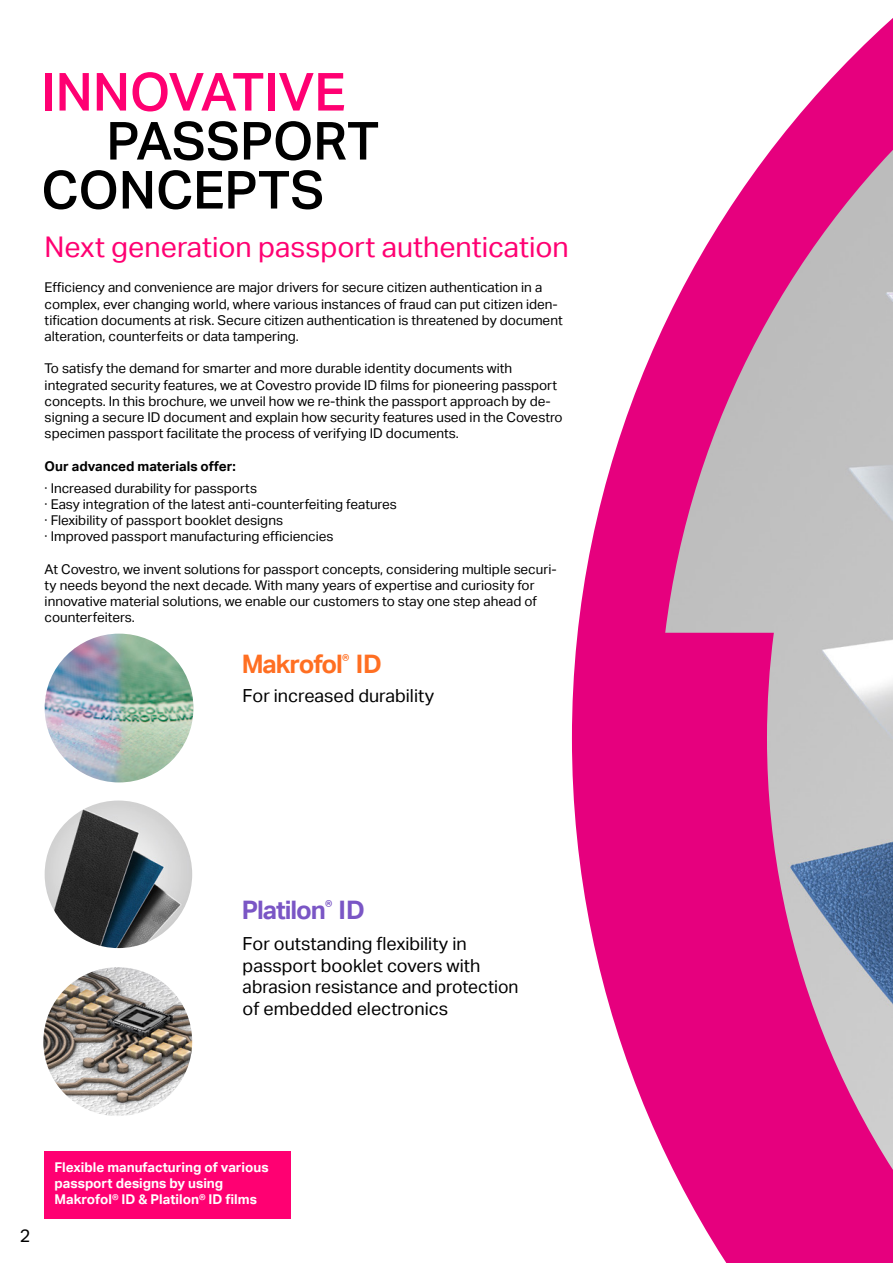
<style>
.page{position:relative;width:893px;height:1263px;background:#fff}
.page>*{position:absolute;margin:0;border:0;box-sizing:border-box;transform-origin:0 0}
.t1{font:500 52.5px/49.1px "Aktiv Grotesk";letter-spacing:-.005em;color:#000}
.t2{font:500 52.5px "Aktiv Grotesk";letter-spacing:-.005em;color:#ff0072}
.t3{font:28.5px "Aktiv Grotesk";color:#ff0072}
.t4{font:700 25.5px "Aktiv Grotesk";letter-spacing:-.04em;color:#ff6f22}
.t5{font:700 25.5px "Aktiv Grotesk";letter-spacing:-.04em;color:#7a56c5}
.t6{font:18px/21.6px "Aktiv Grotesk";color:#000}
.t7{font:13.5px/16.2px "Aktiv Grotesk";color:#000}
.t8{font:700 13.5px/16.2px "Aktiv Grotesk";color:#fff}
.t9{font:700 13.5px "Aktiv Grotesk";color:#000}
</style>
<div class="page">
<img style="left:45px;top:634px;width:148px;height:148px;border-radius:74px">
<img style="left:43px;top:967px;width:149px;height:149px;border-radius:74px">
<img style="left:45px;top:800px;width:147px;height:148px;border-radius:74px">
<div style="left:45px;top:1151px;width:246px;height:67px;background:#ff0072"></div>
<svg style="left:572px;top:18px;width:321px;height:1245px"></svg>
<h1 class="t2" style="left:41px;top:62px;width:306px">INNOVATIVE</h1>
<h1 class="t1" style="left:41px;top:117px;width:339px;text-indent:65px">PASSPORT<br>CONCEPTS</h1>
<h2 class="t3" style="left:45px;top:231px;width:526px">Next generation passport authentication</h2>
<p class="t7" style="left:45px;top:280px;width:520px">Efficiency and convenience are major drivers for secure citizen authentication in a complex, ever changing world, where various instances of fraud can put citizen iden&shy;tification documents at risk. Secure citizen authentication is threatened by document alteration, counterfeits or data tampering.</p>
<p class="t7" style="left:45px;top:361px;width:520px">To satisfy the demand for smarter and more durable identity documents with integrated security features, we at Covestro provide ID films for pioneering passport concepts. In this brochure, we unveil how we re-think the passport approach by de&shy;signing a secure ID document and explain how security features used in the Covestro specimen passport facilitate the process of verifying ID documents.</p>
<p class="t9" style="left:45px;top:458px;width:193px">Our advanced materials offer:</p>
<p class="t7" style="left:45px;top:480px;width:354px">· Increased durability for passports<br>· Easy integration of the latest anti-counterfeiting features · Flexibility of passport booklet designs<br>· Improved passport manufacturing efficiencies</p>
<p class="t7" style="left:45px;top:561px;width:513px">At Covestro, we invent solutions for passport concepts, considering multiple securi&shy;ty needs beyond the next decade. With many years of expertise and curiosity for innovative material solutions, we enable our customers to stay one step ahead of counterfeiters.</p>
<h3 class="t4" style="left:242px;top:649px;width:142px">Makrofol<sup>®</sup> ID</h3>
<h3 class="t6" style="left:243px;top:685px;width:193px">For increased durability</h3>
<h3 class="t5" style="left:242px;top:895px;width:125px">Platilon<sup>®</sup> ID</h3>
<h3 class="t6" style="left:243px;top:933px;width:277px">For outstanding flexibility in passport booklet covers with abrasion resistance and protection of embedded electronics</h3>
<h3 class="t6" style="left:20px;top:1225px;width:12px">2</h3>
<p class="t8" style="left:55px;top:1159px;width:216px">Flexible manufacturing of various passport designs by using<br>Makrofol® ID &amp; Platilon® ID films</p>
</div>
